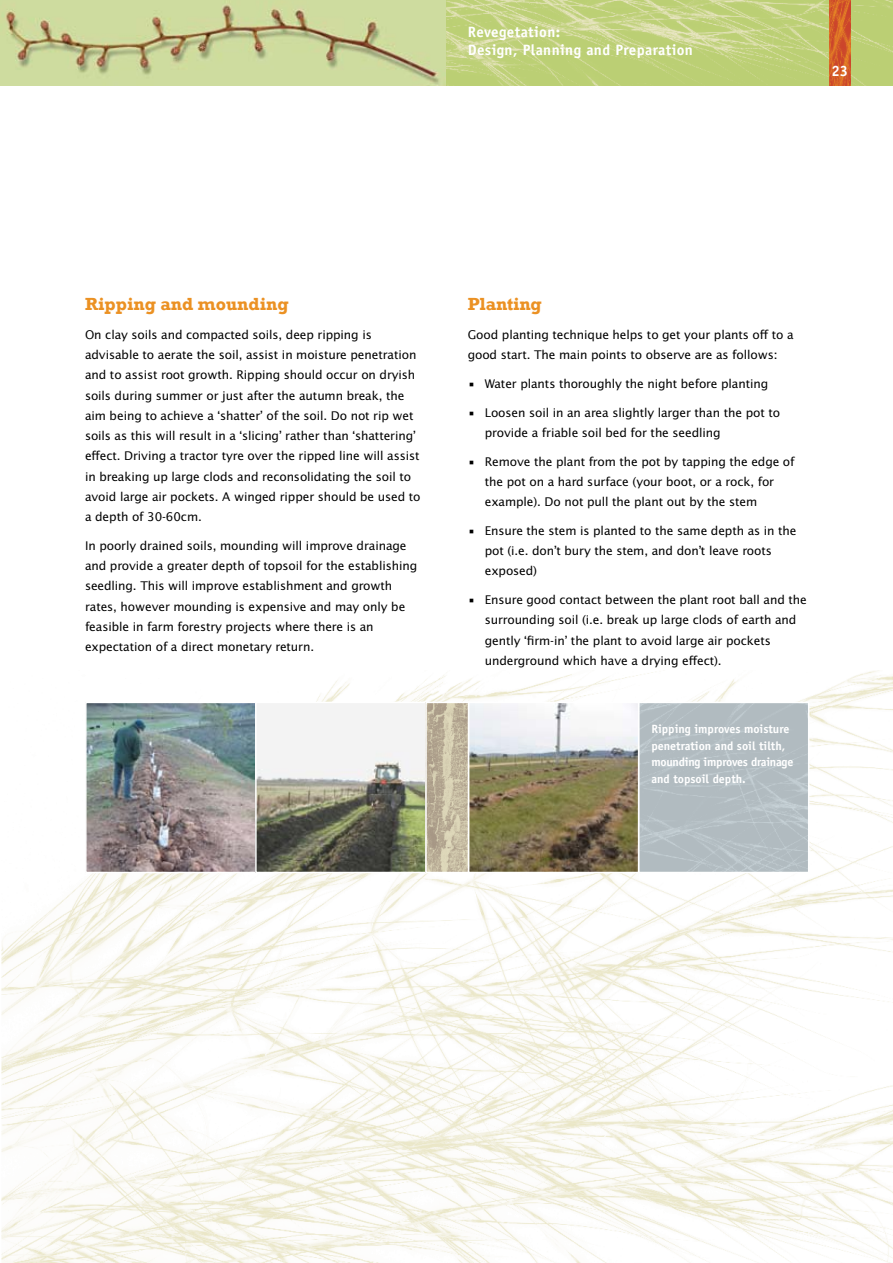
<style>
.page{position:relative;width:893px;height:1263px;background:#fff}
.page>*{position:absolute;margin:0;border:0;box-sizing:border-box;transform-origin:0 0}
.t1{font:700 18px "Rockwell";color:#eb9123}
.t2{font:700 15px/18px "Officina Sans";letter-spacing:.025em;color:#fff}
.t3{font:12px/20.2px "Lucida Sans";letter-spacing:-.01em;color:#000}
.t4{font:700 12px/16.5px "Officina Sans";color:#fff}
</style>
<div class="page">
<img style="left:0;top:0;width:446px;height:85px">
<img style="left:1px;top:670px;width:892px;height:593px">
<svg style="left:446px;top:0;width:447px;height:85px;background:#c1d27f"></svg>
<img style="left:829px;top:0;width:21px;height:85px">
<img style="left:88px;top:705px;width:548px;height:165px">
<div style="left:85px;top:702px;width:172px;height:171px;border:2px solid #fff"></div>
<div style="left:255px;top:702px;width:172px;height:171px;border:2px solid #fff"></div>
<div style="left:639px;top:702px;width:170px;height:170px;background:#b0babf"></div>
<div style="left:638px;top:702px;width:171px;height:171px;border:2px solid #fff"></div>
<div style="left:468px;top:702px;width:171px;height:171px;border:2px solid #fff"></div>
<svg style="left:428px;top:705px;width:38px;height:165px;background:#c1b79e"></svg>
<div style="left:425px;top:702px;width:44px;height:171px;border:2px solid #fff"></div>
<p class="t2" style="left:468px;top:23px;width:227px">Revegetation:<br>Design, Planning and Preparation</p>
<p class="t2" style="left:831px;top:61px;width:18px">23</p>
<p class="t1" style="left:85px;top:293px;width:205px">Ripping and mounding</p>
<p class="t3" style="left:85px;top:324px;width:337px">On clay soils and compacted soils, deep ripping is advisable to aerate the soil, assist in moisture penetration and to assist root growth. Ripping should occur on dryish soils during summer or just after the autumn break, the aim being to achieve a ‘shatter’ of the soil. Do not rip wet soils as this will result in a ‘slicing’ rather than ‘shattering’ effect. Driving a tractor tyre over the ripped line will assist in breaking up large clods and reconsolidating the soil to avoid large air pockets. A winged ripper should be used to a depth of 30-60cm.</p>
<p class="t3" style="left:85px;top:535px;width:334px">In poorly drained soils, mounding will improve drainage and provide a greater depth of topsoil for the establishing seedling. This will improve establishment and growth rates, however mounding is expensive and may only be feasible in farm forestry projects where there is an expectation of a direct monetary return.</p>
<p class="t1" style="left:468px;top:293px;width:75px">Planting</p>
<p class="t3" style="left:468px;top:324px;width:327px">Good planting technique helps to get your plants off to a good start. The main points to observe are as follows:</p>
<p class="t3" style="left:468px;top:373px;width:302px">• Water plants thoroughly the night before planting</p>
<p class="t3" style="left:485px;top:402px;width:297px;text-indent:-17px">• Loosen soil in an area slightly larger than the pot to provide a friable soil bed for the seedling</p>
<p class="t3" style="left:485px;top:451px;width:311px;text-indent:-17px">• Remove the plant from the pot by tapping the edge of the pot on a hard surface (your boot, or a rock, for example). Do not pull the plant out by the stem</p>
<p class="t3" style="left:485px;top:520px;width:313px;text-indent:-17px">• Ensure the stem is planted to the same depth as in the pot (i.e. don’t bury the stem, and don’t leave roots exposed)</p>
<p class="t3" style="left:485px;top:589px;width:324px;text-indent:-17px">• Ensure good contact between the plant root ball and the surrounding soil (i.e. break up large clods of earth and gently ‘firm-in’ the plant to avoid large air pockets underground which have a drying effect).</p>
<p class="t4" style="left:651px;top:721px;width:144px">Ripping improves moisture penetration and soil tilth, mounding improves drainage and topsoil depth.</p>
</div>
